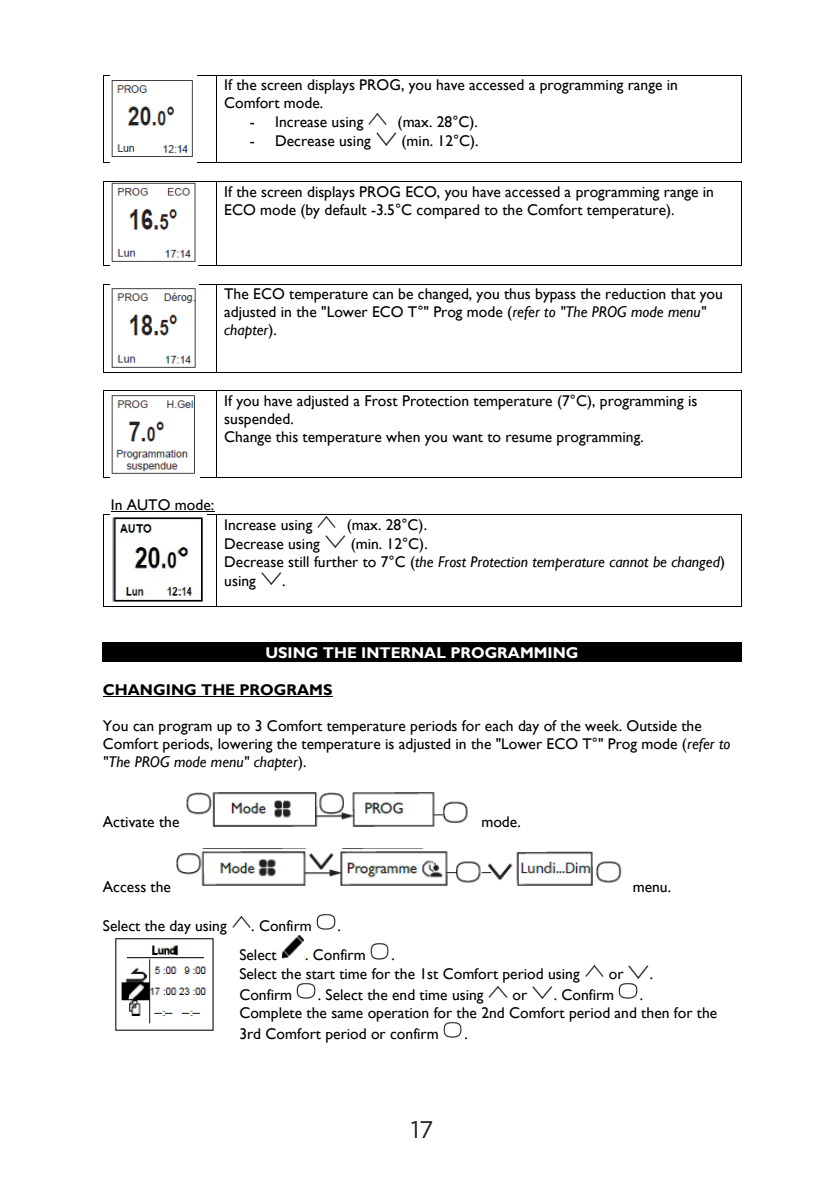
<style>
.page{position:relative;width:840px;height:1191px;background:#fff}
.page>*{position:absolute;margin:0;border:0;box-sizing:border-box;transform-origin:0 0}
.t1{font:24px "Gotham";color:#231f20}
.t2{font:15.6px/18px "Gill Sans";color:#000}
.t3{font:italic 15.6px/18.6px "Gill Sans";color:#000}
.t4{font:700 15.6px "Gill Sans";color:#fff}
.t5{font:700 15.6px "Gill Sans";color:#000}
.s1{font-style:italic}
.s2{font-style:normal}
</style>
<div class="page">
<hr style="left:103px;top:75px;width:113px;height:1px;background:#000">
<hr style="left:217px;top:75px;width:523px;height:1px;background:#000">
<hr style="left:103px;top:76px;width:1px;height:87px;background:#000">
<hr style="left:216px;top:76px;width:1px;height:87px;background:#000">
<hr style="left:740px;top:76px;width:1px;height:87px;background:#000">
<hr style="left:104px;top:163px;width:112px;height:1px;background:#000">
<hr style="left:217px;top:163px;width:523px;height:1px;background:#000">
<hr style="left:104px;top:181px;width:112px;height:1px;background:#000">
<hr style="left:217px;top:181px;width:523px;height:1px;background:#000">
<hr style="left:103px;top:182px;width:1px;height:83px;background:#000">
<hr style="left:216px;top:182px;width:1px;height:83px;background:#000">
<hr style="left:740px;top:182px;width:1px;height:83px;background:#000">
<hr style="left:104px;top:265px;width:112px;height:1px;background:#000">
<hr style="left:217px;top:265px;width:523px;height:1px;background:#000">
<hr style="left:104px;top:284px;width:112px;height:1px;background:#000">
<hr style="left:217px;top:284px;width:523px;height:1px;background:#000">
<hr style="left:103px;top:285px;width:1px;height:87px;background:#000">
<hr style="left:216px;top:285px;width:1px;height:87px;background:#000">
<hr style="left:740px;top:285px;width:1px;height:87px;background:#000">
<hr style="left:104px;top:372px;width:112px;height:1px;background:#000">
<hr style="left:217px;top:372px;width:523px;height:1px;background:#000">
<hr style="left:104px;top:390px;width:112px;height:1px;background:#000">
<hr style="left:217px;top:390px;width:523px;height:1px;background:#000">
<hr style="left:103px;top:391px;width:1px;height:86px;background:#000">
<hr style="left:216px;top:391px;width:1px;height:86px;background:#000">
<hr style="left:740px;top:391px;width:1px;height:86px;background:#000">
<hr style="left:104px;top:477px;width:112px;height:1px;background:#000">
<hr style="left:217px;top:477px;width:523px;height:1px;background:#000">
<hr style="left:111px;top:511px;width:103px;height:1px;background:#000">
<hr style="left:104px;top:514px;width:112px;height:1px;background:#000">
<hr style="left:217px;top:514px;width:523px;height:1px;background:#000">
<hr style="left:103px;top:514px;width:1px;height:92px;background:#000">
<hr style="left:103px;top:606px;width:113px;height:1px;background:#000">
<hr style="left:216px;top:514px;width:1px;height:92px;background:#000">
<hr style="left:217px;top:606px;width:523px;height:1px;background:#000">
<hr style="left:740px;top:514px;width:1px;height:92px;background:#000">
<div style="left:103px;top:643px;width:637px;height:18px;background:#000"></div>
<hr style="left:103px;top:642px;width:637px;height:1px;background:#000">
<svg style="left:102px;top:642px;width:1px;height:20px"></svg>
<hr style="left:103px;top:661px;width:637px;height:1px;background:#000">
<svg style="left:740px;top:642px;width:1px;height:20px"></svg>
<hr style="left:103px;top:696px;width:229px;height:1px;background:#000">
<img style="left:111px;top:80px;width:82px;height:77px">
<img style="left:368px;top:113px;width:18px;height:12px">
<img style="left:376px;top:132px;width:20px;height:14px">
<img style="left:111px;top:182px;width:85px;height:80px">
<img style="left:111px;top:288px;width:85px;height:80px">
<img style="left:111px;top:395px;width:84px;height:79px">
<img style="left:111px;top:514px;width:95px;height:88px">
<img style="left:317px;top:516px;width:19px;height:12px">
<img style="left:325px;top:535px;width:20px;height:13px">
<img style="left:261px;top:572px;width:20px;height:13px">
<img style="left:186px;top:792px;width:282px;height:34px">
<img style="left:176px;top:848px;width:446px;height:38px">
<img style="left:232px;top:916px;width:18px;height:12px">
<img style="left:316px;top:914px;width:20px;height:16px">
<img style="left:115px;top:938px;width:99px;height:93px">
<img style="left:281px;top:935px;width:23px;height:24px">
<img style="left:370px;top:943px;width:19px;height:17px">
<img style="left:585px;top:965px;width:18px;height:12px">
<img style="left:628px;top:965px;width:20px;height:14px">
<img style="left:296px;top:983px;width:20px;height:16px">
<img style="left:488px;top:986px;width:18px;height:12px">
<img style="left:532px;top:986px;width:20px;height:13px">
<img style="left:618px;top:983px;width:20px;height:16px">
<img style="left:443px;top:1022px;width:19px;height:16px">
<p class="t2" style="left:224px;top:76px;width:455px">If the screen displays PROG, you have accessed a programming range in<br>Comfort mode.</p>
<p class="t2" style="left:249px;top:113px;width:115px">- Increase using</p>
<p class="t2" style="left:397px;top:113px;width:82px">(max. 28°C).</p>
<p class="t2" style="left:249px;top:132px;width:122px">- Decrease using</p>
<p class="t2" style="left:401px;top:132px;width:78px">(min. 12°C).</p>
<p class="t2" style="left:224px;top:183px;width:491px">If the screen displays PROG ECO, you have accessed a programming range in<br>ECO mode (by default -3.5°C compared to the Comfort temperature).</p>
<p class="t2" style="left:224px;top:285px;width:500px">The ECO temperature can be changed, you thus bypass the reduction that you adjusted in the "Lower ECO T°" Prog mode (<span class="s1">refer to "The PROG mode menu" chapter</span>).</p>
<p class="t2" style="left:224px;top:392px;width:474px">If you have adjusted a Frost Protection temperature (7°C), programming is suspended.<br>Change this temperature when you want to resume programming.</p>
<p class="t2" style="left:111px;top:496px;width:105px">In AUTO mode:</p>
<p class="t2" style="left:224px;top:516px;width:90px">Increase using</p>
<p class="t2" style="left:346px;top:516px;width:82px">(max. 28°C).</p>
<p class="t2" style="left:224px;top:535px;width:97px">Decrease using</p>
<p class="t3" style="left:224px;top:535px;width:502px;text-indent:126px"><span class="s2">(min. 12°C).<br>Decrease still further to 7°C (</span>the Frost Protection temperature cannot be changed<span class="s2">) using</span></p>
<p class="t2" style="left:282px;top:572px;width:5px">.</p>
<p class="t4" style="left:265px;top:643px;width:314px">USING THE INTERNAL PROGRAMMING</p>
<p class="t5" style="left:103px;top:680px;width:231px">CHANGING THE PROGRAMS</p>
<p class="t2" style="left:103px;top:716px;width:628px">You can program up to 3 Comfort temperature periods for each day of the week. Outside the<br>Comfort periods, lowering the temperature is adjusted in the "Lower ECO T°" Prog mode (<span class="s1">refer to "The PROG mode menu" chapter</span>).</p>
<p class="t2" style="left:103px;top:813px;width:78px">Activate the</p>
<p class="t2" style="left:481px;top:813px;width:41px">mode.</p>
<p class="t2" style="left:103px;top:877px;width:70px">Access the</p>
<p class="t2" style="left:632px;top:877px;width:40px">menu.</p>
<p class="t2" style="left:103px;top:916px;width:125px">Select the day using</p>
<p class="t2" style="left:251px;top:916px;width:62px">. Confirm</p>
<p class="t2" style="left:337px;top:916px;width:5px">.</p>
<p class="t2" style="left:239px;top:946px;width:39px">Select</p>
<p class="t2" style="left:305px;top:946px;width:62px">. Confirm</p>
<p class="t2" style="left:239px;top:945px;width:341px;line-height:19px;text-indent:152px">.<br>Select the start time for the 1st Comfort period using</p>
<p class="t2" style="left:608px;top:965px;width:16px">or</p>
<p class="t2" style="left:649px;top:965px;width:5px">.</p>
<p class="t2" style="left:239px;top:986px;width:54px">Confirm</p>
<p class="t2" style="left:318px;top:986px;width:167px">. Select the end time using</p>
<p class="t2" style="left:512px;top:986px;width:16px">or</p>
<p class="t2" style="left:553px;top:986px;width:62px">. Confirm</p>
<p class="t2" style="left:239px;top:986px;width:479px;text-indent:400px">.<br>Complete the same operation for the 2nd Comfort period and then for the</p>
<p class="t2" style="left:239px;top:1025px;width:201px">3rd Comfort period or confirm</p>
<p class="t2" style="left:464px;top:1025px;width:5px">.</p>
<h1 class="t1" style="left:410px;top:1114px;width:24px">17</h1>
</div>
